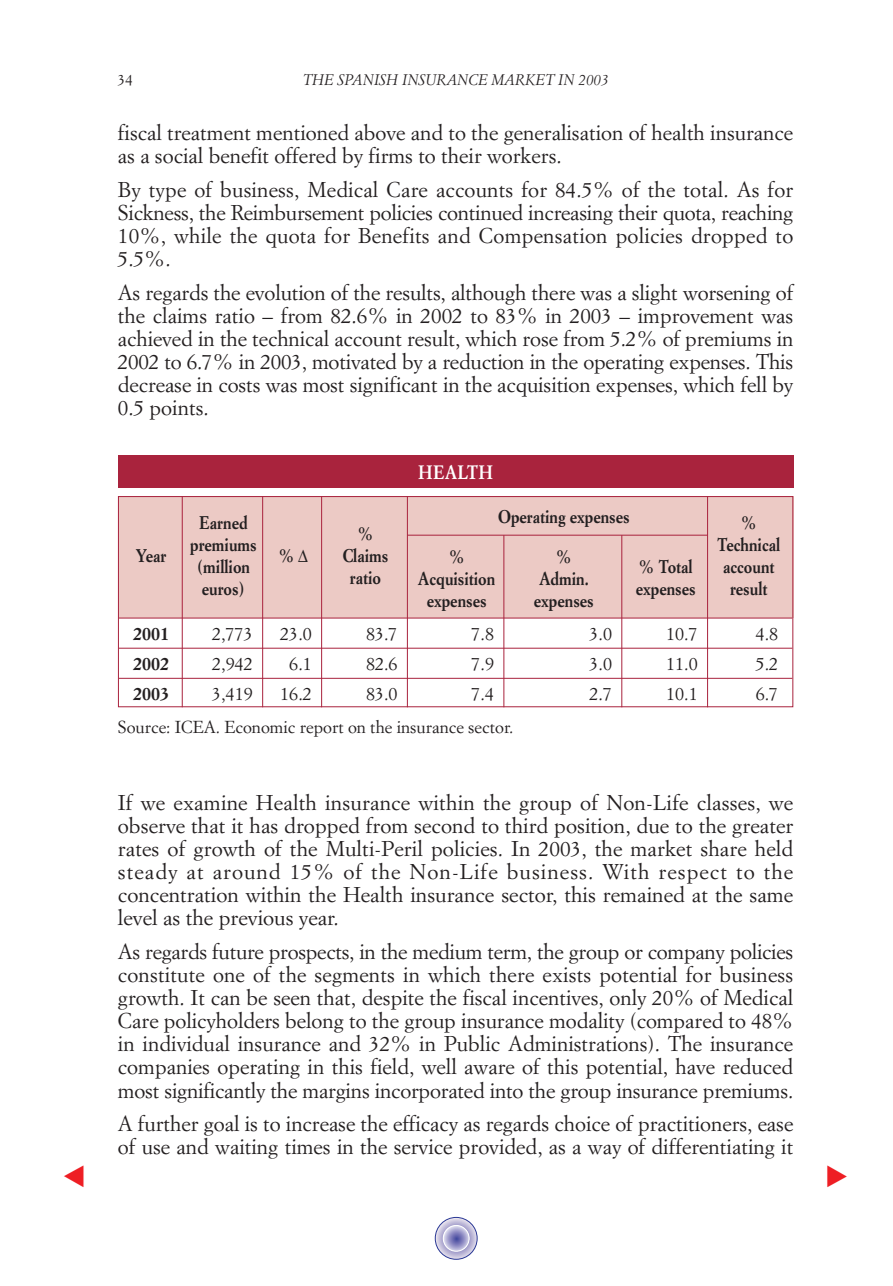
<style>
.page{position:relative;width:893px;height:1286px;background:#fff}
.page>*{position:absolute;margin:0;border:0;box-sizing:border-box;transform-origin:0 0}
.t1{font:28.05px "European Pi Three";color:#ee1e24}
.t2{font:21px/23.1px "Simoncini Garamond";color:#231f20;text-align:justify}
.t3{font:700 19.05px "Simoncini Garamond";letter-spacing:.02em;color:#fff;scale:.9 1}
.t4{font:700 18px "Simoncini Garamond";color:#231f20;scale:.88 1}
.t5{font:18px "Simoncini Garamond";color:#231f20}
.t6{font:700 18px "Simoncini Garamond";color:#231f20}
.t7{font:17.1px "Simoncini Garamond";color:#231f20}
.t8{font:italic 15px "Simoncini Garamond";color:#231f20}
.t9{font:15px "Simoncini Garamond";color:#231f20}
</style>
<div class="page">
<svg style="left:435px;top:1216px;width:42px;height:43px"></svg>
<div style="left:118px;top:496px;width:675px;height:121px;background:#eccac5"></div>
<hr style="left:119px;top:617px;width:673px;height:1px;background:#a9233d">
<hr style="left:119px;top:647px;width:673px;height:1px;background:#a9233d">
<hr style="left:119px;top:678px;width:673px;height:1px;background:#a9233d">
<div style="left:118px;top:496px;width:675px;height:211px;border:1px solid #a9233d"></div>
<div style="left:118px;top:456px;width:675px;height:32px;background:#a9233d"></div>
<hr style="left:182px;top:496px;width:1px;height:211px;background:#a9233d">
<hr style="left:262px;top:496px;width:1px;height:211px;background:#a9233d">
<hr style="left:321px;top:496px;width:1px;height:211px;background:#a9233d">
<hr style="left:407px;top:496px;width:1px;height:211px;background:#a9233d">
<hr style="left:503px;top:535px;width:1px;height:172px;background:#a9233d">
<hr style="left:707px;top:496px;width:1px;height:211px;background:#a9233d">
<hr style="left:621px;top:535px;width:1px;height:172px;background:#a9233d">
<hr style="left:407px;top:534px;width:300px;height:1px;background:#a9233d">
<h1 class="t1" style="left:62px;top:1158px;width:25px">-</h1>
<p class="t9" style="left:118px;top:74px;width:17px">34</p>
<p class="t8" style="left:303px;top:74px;width:307px">THE SPANISH INSURANCE MARKET IN 2003</p>
<p class="t2" style="left:118px;top:122px;width:676px">fiscal treatment mentioned above and to the generalisation of health insurance as a social benefit offered by firms to their workers.</p>
<p class="t2" style="left:118px;top:179px;width:677px">By type of business, Medical Care accounts for 84.5% of the total. As for Sickness, the Reimbursement policies continued increasing their quota, reaching 10%, while the quota for Benefits and Compensation policies dropped to 5.5%.</p>
<p class="t2" style="left:118px;top:282px;width:677px">As regards the evolution of the results, although there was a slight worsening of the claims ratio – from 82.6% in 2002 to 83% in 2003 – improvement was achieved in the technical account result, which rose from 5.2% of premiums in 2002 to 6.7% in 2003, motivated by a reduction in the operating expenses. This decrease in costs was most significant in the acquisition expenses, which fell by 0.5 points.</p>
<p class="t4" style="left:136px;top:548px;width:36px">Year</p>
<p class="t3" style="left:418px;top:464px;width:85px">HEALTH</p>
<p class="t4" style="left:199px;top:515px;width:56px">Earned</p>
<p class="t4" style="left:498px;top:508px;width:151px">Operating expenses</p>
<p class="t4" style="left:740px;top:515px;width:20px">%</p>
<p class="t4" style="left:357px;top:526px;width:20px">%</p>
<p class="t4" style="left:717px;top:537px;width:73px">Technical</p>
<p class="t4" style="left:190px;top:537px;width:77px">premiums</p>
<p class="t4" style="left:342px;top:548px;width:53px">Claims</p>
<p class="t4" style="left:448px;top:549px;width:20px">%</p>
<p class="t4" style="left:556px;top:549px;width:20px">%</p>
<p class="t4" style="left:278px;top:548px;width:35px">% ∆</p>
<p class="t4" style="left:638px;top:559px;width:63px">% Total</p>
<p class="t4" style="left:723px;top:559px;width:60px">account</p>
<p class="t4" style="left:197px;top:559px;width:62px">(million</p>
<p class="t4" style="left:350px;top:570px;width:37px">ratio</p>
<p class="t4" style="left:418px;top:571px;width:89px">Acquisition</p>
<p class="t4" style="left:539px;top:571px;width:58px">Admin.</p>
<p class="t4" style="left:635px;top:581px;width:69px">expenses</p>
<p class="t4" style="left:730px;top:581px;width:44px">result</p>
<p class="t4" style="left:202px;top:581px;width:51px">euros)</p>
<p class="t4" style="left:427px;top:593px;width:69px">expenses</p>
<p class="t4" style="left:534px;top:593px;width:69px">expenses</p>
<p class="t6" style="left:133px;top:626px;width:38px">2001</p>
<p class="t5" style="left:212px;top:626px;width:42px">2,773</p>
<p class="t5" style="left:280px;top:626px;width:33px">23.0</p>
<p class="t5" style="left:366px;top:626px;width:33px">83.7</p>
<p class="t5" style="left:471px;top:626px;width:24px">7.8</p>
<p class="t5" style="left:589px;top:626px;width:24px">3.0</p>
<p class="t5" style="left:666px;top:626px;width:33px">10.7</p>
<p class="t5" style="left:755px;top:626px;width:24px">4.8</p>
<p class="t6" style="left:133px;top:656px;width:38px">2002</p>
<p class="t5" style="left:212px;top:656px;width:42px">2,942</p>
<p class="t5" style="left:289px;top:656px;width:24px">6.1</p>
<p class="t5" style="left:366px;top:656px;width:33px">82.6</p>
<p class="t5" style="left:471px;top:656px;width:24px">7.9</p>
<p class="t5" style="left:589px;top:656px;width:24px">3.0</p>
<p class="t5" style="left:666px;top:656px;width:33px">11.0</p>
<p class="t5" style="left:755px;top:656px;width:24px">5.2</p>
<p class="t6" style="left:133px;top:686px;width:38px">2003</p>
<p class="t5" style="left:212px;top:686px;width:42px">3,419</p>
<p class="t5" style="left:280px;top:686px;width:33px">16.2</p>
<p class="t5" style="left:366px;top:686px;width:33px">83.0</p>
<p class="t5" style="left:471px;top:686px;width:24px">7.4</p>
<p class="t5" style="left:589px;top:686px;width:24px">2.7</p>
<p class="t5" style="left:666px;top:686px;width:33px">10.1</p>
<p class="t5" style="left:755px;top:686px;width:24px">6.7</p>
<p class="t7" style="left:118px;top:720px;width:397px">Source: ICEA. Economic report on the insurance sector.</p>
<p class="t2" style="left:118px;top:792px;width:677px">If we examine Health insurance within the group of Non-Life classes, we observe that it has dropped from second to third position, due to the greater rates of growth of the Multi-Peril policies. In 2003, the market share held steady at around 15% of the Non-Life business. With respect to the concentration within the Health insurance sector, this remained at the same level as the previous year.</p>
<p class="t2" style="left:118px;top:941px;width:677px">As regards future prospects, in the medium term, the group or company policies constitute one of the segments in which there exists potential for business growth. It can be seen that, despite the fiscal incentives, only 20% of Medical Care policyholders belong to the group insurance modality (compared to 48% in individual insurance and 32% in Public Administrations). The insurance companies operating in this field, well aware of this potential, have reduced most significantly the margins incorporated into the group insurance premiums.</p>
<p class="t2" style="left:118px;top:1114px;width:677px">A further goal is to increase the efficacy as regards choice of practitioners, ease of use and waiting times in the service provided, as a way of differentiating it</p>
</div>
